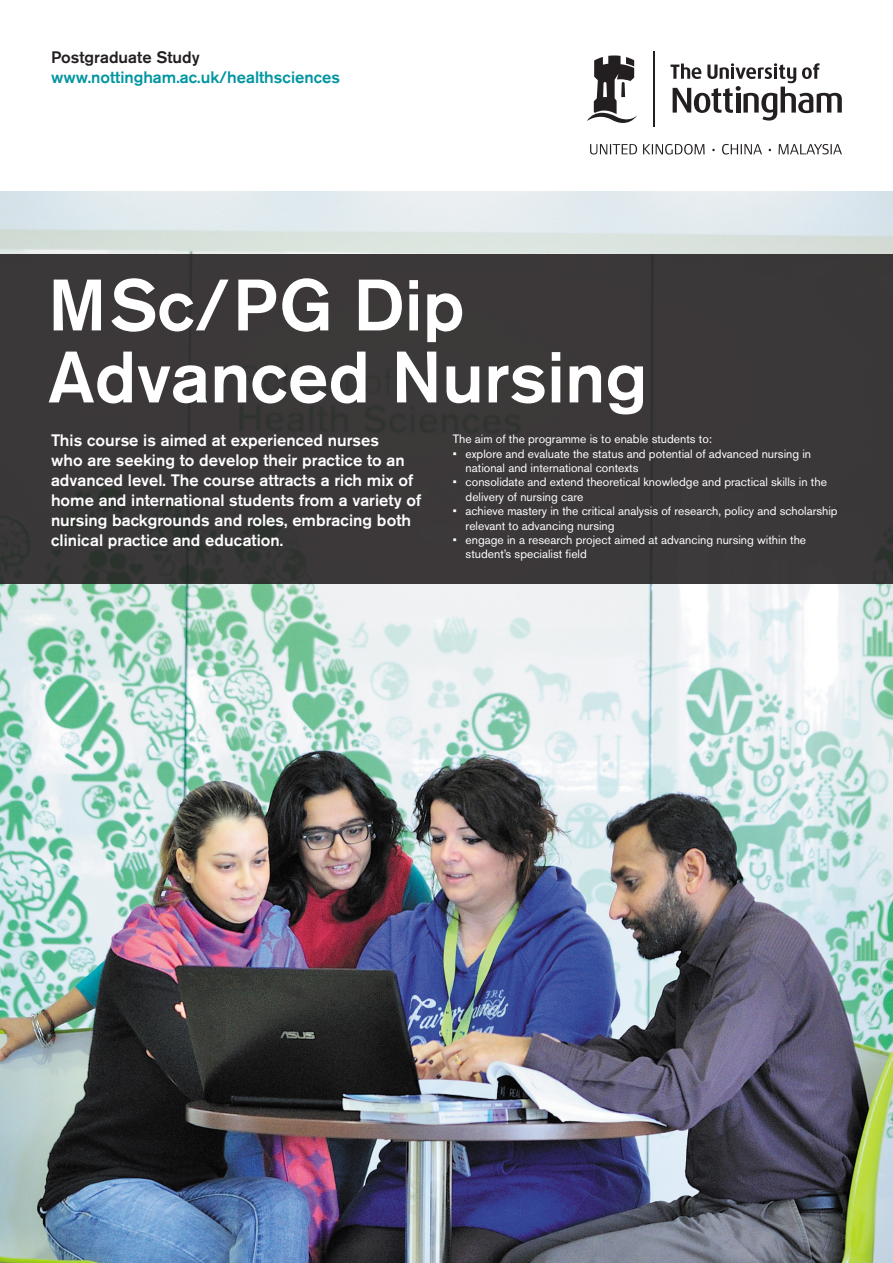
<style>
.page{position:relative;width:893px;height:1263px;background:#fff}
.page>*{position:absolute;margin:0;border:0;box-sizing:border-box;transform-origin:0 0}
.t1{font:500 72px "Akzidenz Grotesk BE";color:#fff}
.t2{font:500 16.5px/19.8px "Akzidenz Grotesk BE";color:#fff}
.t3{font:500 16.5px "Akzidenz Grotesk BE";color:#0095a1}
.t4{font:500 16.5px "Akzidenz Grotesk BE";color:#231f20}
.t5{font:12px/14.4px "Akzidenz Grotesk BE";color:#fff}
</style>
<div class="page">
<img style="left:0;top:191px;width:893px;height:1072px">
<div style="left:0;top:255px;width:893px;height:329px;background:#3c3839"></div>
<svg style="left:670px;top:63px;width:172px;height:58px"></svg>
<svg style="left:587px;top:55px;width:50px;height:68px"></svg>
<hr style="left:653px;top:52px;width:1px;height:75px;background:#231f20">
<svg style="left:590px;top:144px;width:252px;height:11px"></svg>
<p class="t4" style="left:51px;top:48px;width:150px">Postgraduate Study</p>
<p class="t3" style="left:51px;top:67px;width:290px">www.nottingham.ac.uk/healthsciences</p>
<p class="t1" style="left:48px;top:261px;width:418px">MSc/PG Dip</p>
<p class="t1" style="left:48px;top:333px;width:601px">Advanced Nursing</p>
<p class="t2" style="left:51px;top:430px;width:372px">This course is aimed at experienced nurses<br>who are seeking to develop their practice to an advanced level. The course attracts a rich mix of home and international students from a variety of nursing backgrounds and roles, embracing both clinical practice and education.</p>
<p class="t5" style="left:453px;top:432px;width:261px">The aim of the programme is to enable students to:</p>
<p class="t5" style="left:466px;top:446px;width:347px;text-indent:-13px">• explore and evaluate the status and potential of advanced nursing in national and international contexts</p>
<p class="t5" style="left:466px;top:475px;width:363px;text-indent:-13px">• consolidate and extend theoretical knowledge and practical skills in the delivery of nursing care</p>
<p class="t5" style="left:466px;top:504px;width:374px;text-indent:-13px">• achieve mastery in the critical analysis of research, policy and scholarship relevant to advancing nursing</p>
<p class="t5" style="left:466px;top:532px;width:342px;text-indent:-13px">• engage in a research project aimed at advancing nursing within the student’s specialist field</p>
</div>
